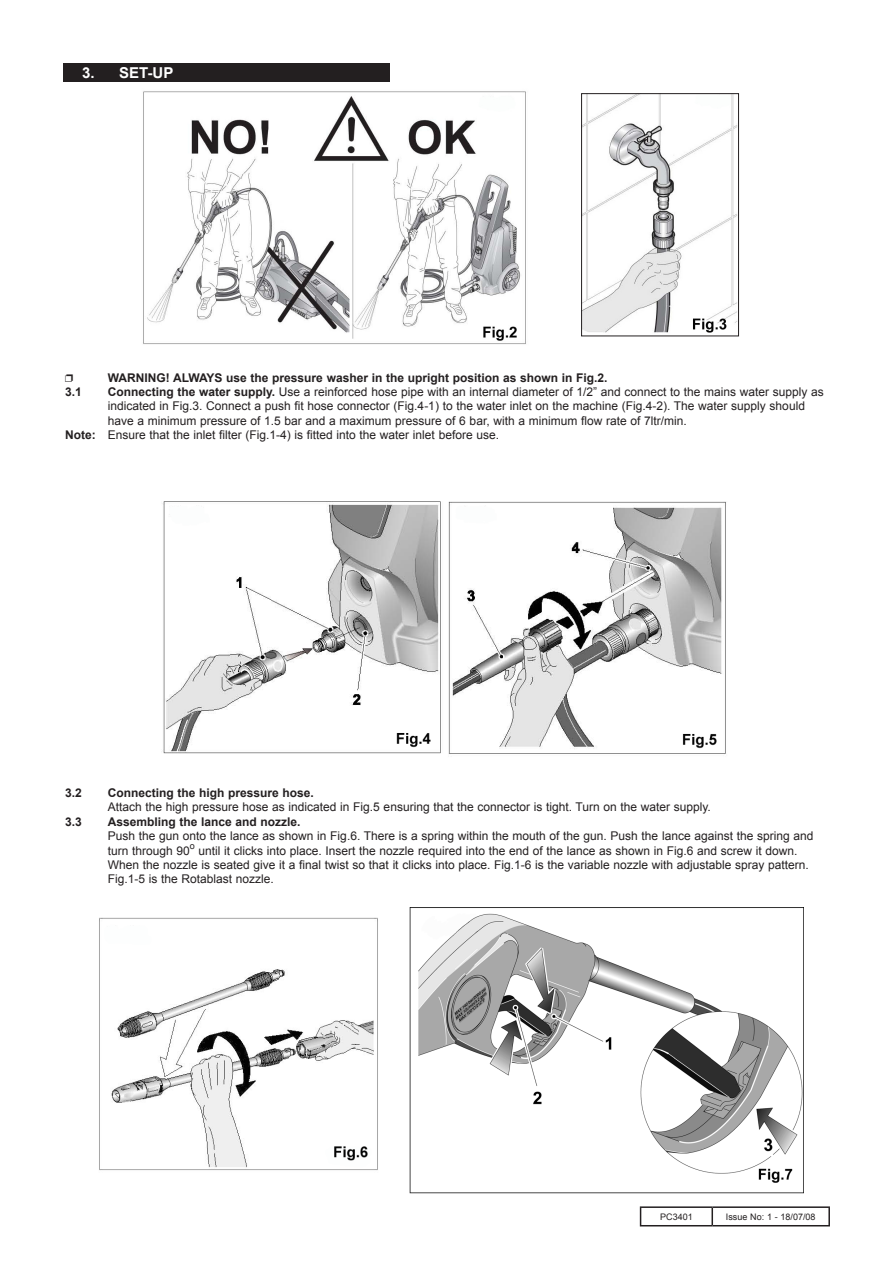
<style>
.page{position:relative;width:893px;height:1263px;background:#fff}
.page>*{position:absolute;margin:0;border:0;box-sizing:border-box;transform-origin:0 0}
.Chapter_Header{font:700 15px "Arial";color:#fff}
.t1{font:12px/14.4px "Arial";color:#231f20}
.t2{font:700 12px "Arial";color:#231f20}
.t3{font:9px "Arial";color:#231f20}
.s1{font-weight:700}
</style>
<div class="page">
<div style="left:64px;top:64px;width:326px;height:18px;background:#231f20"></div>
<hr style="left:640px;top:1206px;width:72px;height:2px;background:#231f20">
<svg style="left:640px;top:1208px;width:1px;height:17px"></svg>
<hr style="left:712px;top:1206px;width:118px;height:2px;background:#231f20">
<svg style="left:711px;top:1208px;width:2px;height:17px"></svg>
<svg style="left:828px;top:1208px;width:2px;height:17px"></svg>
<hr style="left:640px;top:1225px;width:72px;height:1px;background:#231f20">
<hr style="left:712px;top:1225px;width:118px;height:1px;background:#231f20">
<img style="left:143px;top:91px;width:383px;height:253px">
<img style="left:583px;top:95px;width:154px;height:238px">
<div style="left:581px;top:93px;width:158px;height:243px;border:1px solid #231f20"></div>
<img style="left:162px;top:501px;width:564px;height:253px">
<img style="left:99px;top:917px;width:279px;height:254px">
<img style="left:410px;top:908px;width:393px;height:286px">
<p class="Chapter_Header" style="left:82px;top:63px;width:93px">3. SET-UP</p>
<p class="t2" style="left:108px;top:369px;width:501px">WARNING! ALWAYS use the pressure washer in the upright position as shown in Fig.2.</p>
<p class="t2" style="left:65px;top:384px;width:18px">3.1</p>
<p class="t1" style="left:108px;top:385px;width:718px"><span class="s1">Connecting the water supply.</span> Use a reinforced hose pipe with an internal diameter of 1/2” and connect to the mains water supply as indicated in Fig.3. Connect a push fit hose connector (Fig.4-1) to the water inlet on the machine (Fig.4-2). The water supply should have a minimum pressure of 1.5 bar and a maximum pressure of 6 bar, with a minimum flow rate of 7ltr/min.</p>
<p class="t1" style="left:65px;top:428px;width:435px"><span class="s1">Note:</span> Ensure that the inlet filter (Fig.1-4) is fitted into the water inlet before use.</p>
<p class="t2" style="left:65px;top:785px;width:18px">3.2</p>
<p class="t2" style="left:108px;top:785px;width:208px">Connecting the high pressure hose.</p>
<p class="t1" style="left:108px;top:800px;width:605px">Attach the high pressure hose as indicated in Fig.5 ensuring that the connector is tight. Turn on the water supply.</p>
<p class="t2" style="left:65px;top:814px;width:18px">3.3</p>
<p class="t2" style="left:108px;top:814px;width:194px">Assembling the lance and nozzle.</p>
<p class="t1" style="left:108px;top:829px;width:707px">Push the gun onto the lance as shown in Fig.6. There is a spring within the mouth of the gun. Push the lance against the spring and turn through 90</p>
<p class="t3" style="left:190px;top:839px;width:7px">o</p>
<p class="t1" style="left:108px;top:843px;width:703px;text-indent:91px">until it clicks into place. Insert the nozzle required into the end of the lance as shown in Fig.6 and screw it down.<br>When the nozzle is seated give it a final twist so that it clicks into place. Fig.1-6 is the variable nozzle with adjustable spray pattern.<br>Fig.1-5 is the Rotablast nozzle.</p>
<p class="t3" style="left:660px;top:1211px;width:34px">PC3401</p>
<p class="t3" style="left:726px;top:1211px;width:91px">Issue No: 1 - 18/07/08</p>
</div>
